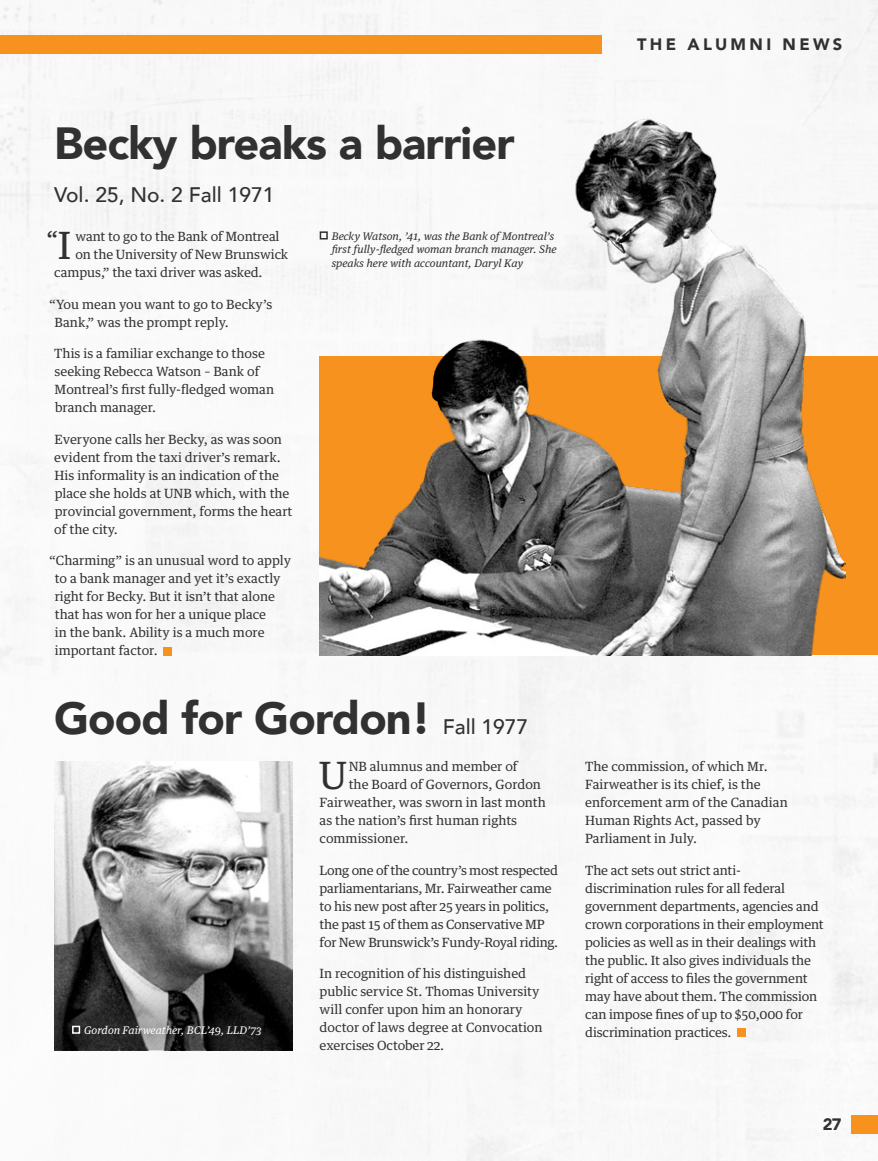
<style>
.page{position:relative;width:878px;height:1161px;background:#fff}
.page>*{position:absolute;margin:0;border:0;box-sizing:border-box;transform-origin:0 0}
.Content_Text{font:900 45px "Avenir";letter-spacing:-.02em;color:#313131}
.Content_Text-2{font:37.65px "Guardian Text Egyp";color:#313131}
.Content_Text-3{font:500 21.9px "Guardian Text Egyp";color:#313131}
.Content_Text-4{font:500 21px "Avenir";color:#313131}
.t1{font:900 16.5px "Avenir";letter-spacing:.2em;color:#313131}
.Content_Text-5{font:12.75px/18px "Guardian Text Egyp";color:#313131}
.Content_Text-6{font:12.75px/18px "Guardian Text Egyp";letter-spacing:-.02em;color:#313131}
.Content_Text-7{font:italic 10.5px/13.5px "Guardian Text Egyp";color:#313131}
.Content_Text-8{font:italic 10.5px "Guardian Text Egyp";color:#fff}
.s1{font-weight:400;font-size:37.65px}
.s2{font-weight:500;font-size:21px}
</style>
<div class="page">
<img style="left:0;top:0;width:878px;height:1161px">
<div style="left:850px;top:1115px;width:28px;height:19px;background:#f7921e"></div>
<div style="left:0;top:35px;width:601px;height:19px;background:#f7921e"></div>
<div style="left:320px;top:357px;width:558px;height:298px;background:#f7921e"></div>
<img style="left:319px;top:90px;width:526px;height:565px">
<div style="left:164px;top:647px;width:8px;height:8px;background:#f7921e"></div>
<div style="left:320px;top:231px;width:8px;height:9px;border:2px solid #313131"></div>
<div style="left:737px;top:1029px;width:8px;height:8px;background:#f7921e"></div>
<img style="left:54px;top:761px;width:239px;height:289px">
<svg style="left:54px;top:964px;width:238px;height:86px;background:#3b3b3b"></svg>
<div style="left:58px;top:1011px;width:217px;height:37px;background:#313131;opacity:.75"></div>
<div style="left:72px;top:1026px;width:8px;height:8px;border:2px solid #fff"></div>
<p class="t1" style="left:637px;top:31px;width:206px">THE ALUMNI NEWS</p>
<p class="Content_Text" style="left:54px;top:105px;width:462px">Becky breaks a barrier</p>
<p class="Content_Text-4" style="left:54px;top:177px;width:222px">Vol. 25, No. 2 Fall 1971</p>
<p class="Content_Text-7" style="left:331px;top:228px;width:226px">Becky Watson, ’41, was the Bank of Montreal’s first fully-fledged woman branch manager. She speaks here with accountant, Daryl Kay</p>
<p class="Content_Text-3" style="left:47px;top:221px;width:26px">“<span class="s1">I</span></p>
<p class="Content_Text-5" style="left:75px;top:227px;width:205px">want to go to the Bank of Montreal</p>
<p class="Content_Text-5" style="left:75px;top:245px;width:214px">on the University of New Brunswick</p>
<p class="Content_Text-5" style="left:54px;top:263px;width:210px">campus,” the taxi driver was asked.</p>
<p class="Content_Text-5" style="left:55px;top:294px;width:219px;text-indent:-5px">“You mean you want to go to Becky’s<br>Bank,” was the prompt reply.</p>
<p class="Content_Text-5" style="left:54px;top:344px;width:221px">This is a familiar exchange to those seeking Rebecca Watson – Bank of<br>Montreal’s first fully-fledged woman branch manager.</p>
<p class="Content_Text-5" style="left:54px;top:429px;width:239px">Everyone calls her Becky, as was soon evident from the taxi driver’s remark.<br>His informality is an indication of the place she holds at UNB which, with the provincial government, forms the heart of the city.</p>
<p class="Content_Text-5" style="left:55px;top:551px;width:238px;text-indent:-5px">“Charming” is an unusual word to apply to a bank manager and yet it’s exactly right for Becky. But it isn’t that alone that has won for her a unique place<br>in the bank. Ability is a much more important factor.</p>
<p class="Content_Text" style="left:54px;top:680px;width:476px">Good for Gordon! <span class="s2">Fall 1977</span></p>
<p class="Content_Text-8" style="left:84px;top:1021px;width:179px">Gordon Fairweather, BCL’49, LLD’73</p>
<p class="Content_Text-2" style="left:319px;top:744px;width:29px">U</p>
<p class="Content_Text-5" style="left:349px;top:756px;width:170px">NB alumnus and member of</p>
<p class="Content_Text-5" style="left:349px;top:774px;width:194px">the Board of Governors, Gordon</p>
<p class="Content_Text-5" style="left:319px;top:792px;width:228px">Fairweather, was sworn in last month</p>
<p class="Content_Text-5" style="left:319px;top:810px;width:199px">as the nation’s first human rights</p>
<p class="Content_Text-5" style="left:319px;top:828px;width:90px">commissioner.</p>
<p class="Content_Text-6" style="left:319px;top:860px;width:240px">Long one of the country’s most respected parliamentarians, Mr. Fairweather came to his new post after 25 years in politics, the past 15 of them as Conservative MP for New Brunswick’s Fundy-Royal riding.</p>
<p class="Content_Text-5" style="left:319px;top:963px;width:224px">In recognition of his distinguished public service St. Thomas University will confer upon him an honorary doctor of laws degree at Convocation exercises October 22.</p>
<p class="Content_Text-5" style="left:585px;top:756px;width:204px">The commission, of which Mr.<br>Fairweather is its chief, is the enforcement arm of the Canadian<br>Human Rights Act, passed by<br>Parliament in July.</p>
<p class="Content_Text-5" style="left:585px;top:860px;width:240px">The act sets out strict anti&shy;discrimination rules for all federal government departments, agencies and crown corporations in their employment policies as well as in their dealings with the public. It also gives individuals the right of access to files the government may have about them. The commission can impose fines of up to $50,000 for discrimination practices.</p>
<p class="t1" style="left:822px;top:1111px;width:20px">27</p>
</div>
